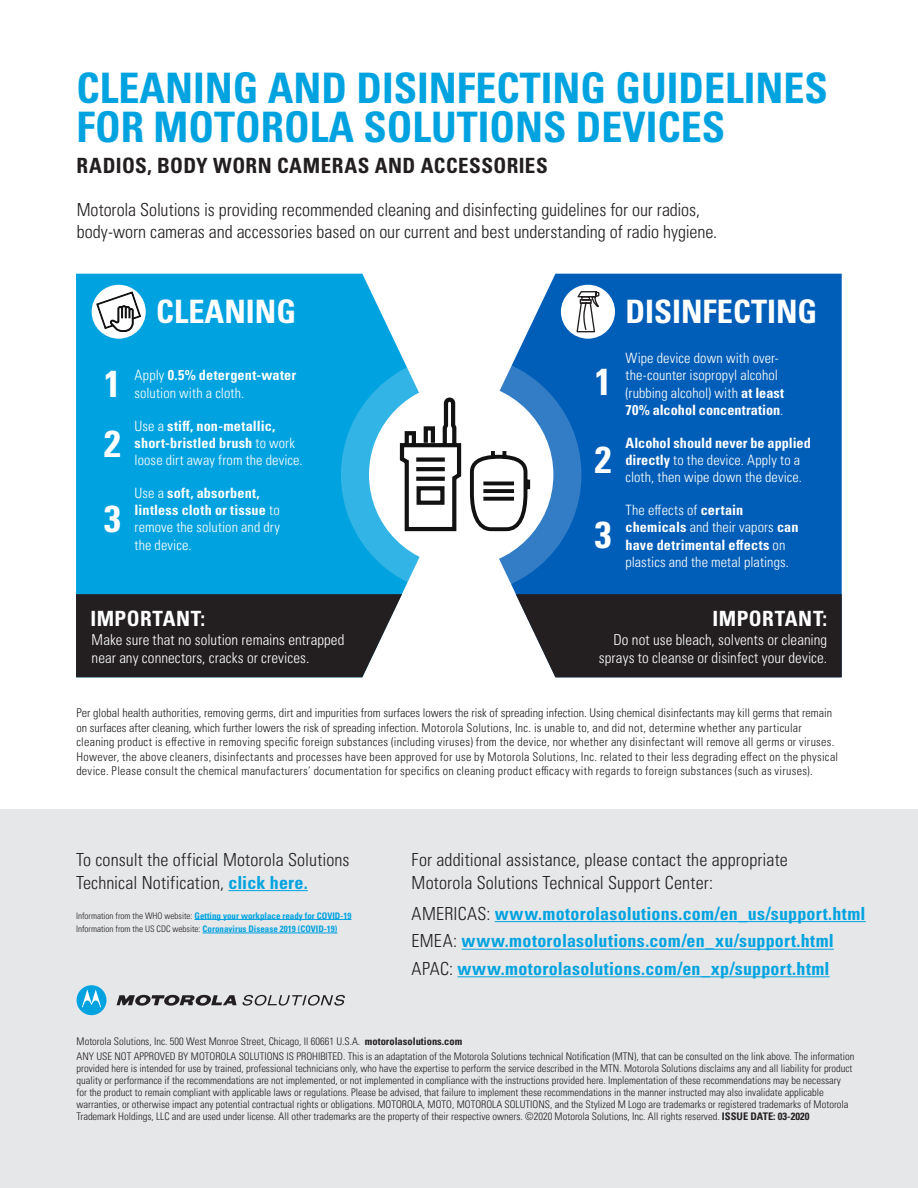
<style>
.page{position:relative;width:918px;height:1188px;background:#fff}
.page>*{position:absolute;margin:0;border:0;box-sizing:border-box;transform-origin:0 0}
.t1{font:700 condensed 42px/39px "Univers LT Pro";color:#00a3e0}
.Body_Text{font:700 condensed 37.5px "Univers LT Pro";color:#fff}
.t2{font:700 condensed 32.25px "Univers LT Pro";color:#fff}
.Body_Text-2{font:700 condensed 21px "Univers LT Pro";letter-spacing:.02em;color:#231f20}
.Body_Text-3{font:700 condensed 21px "Univers LT Pro";letter-spacing:.025em;color:#fff}
.Body_Text-4{font:300 condensed 18px/22.5px "Univers LT Pro";letter-spacing:-.005em;color:#231f20}
.body{font:300 condensed 18px/22.5px "Univers LT Pro";letter-spacing:.005em;color:#231f20}
.body-2{font:700 condensed 18px "Univers LT Pro";letter-spacing:.01em;color:#00a3e0}
.Body_Text-5{font:300 condensed 15px/18px "Univers LT Pro";letter-spacing:.005em;color:#fff}
.Body_Text-6{font:300 condensed 14.25px/17.2px "Univers LT Pro";letter-spacing:.01em;color:#fff}
.Body_Text-7{font:700 condensed 14.25px/17.2px "Univers LT Pro";letter-spacing:.015em;color:#fff}
.Body_Text-8{font:300 condensed 12px/14.4px "Univers LT Pro";letter-spacing:.02em;color:#231f20}
.t3{font:300 condensed 10.5px/12px "Univers LT Pro";color:#231f20}
.t4{font:700 condensed 9px/13.5px "Univers LT Pro";color:#00a3e0}
.s1{font-weight:700}
.s2{font-weight:300}
.s3{font-weight:700;color:#00a3e0}
.s4{font-weight:300;color:#231f20}
</style>
<div class="page">
<div style="left:0;top:809px;width:918px;height:379px;background:#e6e7e9"></div>
<div style="left:76px;top:274px;width:332px;height:320px;background:#00a3e0"></div>
<div style="left:511px;top:274px;width:331px;height:321px;background:#005eb8"></div>
<svg style="left:341px;top:354px;width:240px;height:241px"></svg>
<svg style="left:516px;top:594px;width:326px;height:83px;background:#302c2d"></svg>
<svg style="left:76px;top:594px;width:326px;height:83px;background:#2f2c2d"></svg>
<hr style="left:195px;top:919px;width:156px;height:1px;background:#00a3e0">
<hr style="left:203px;top:933px;width:134px;height:1px;background:#00a3e0">
<svg style="left:117px;top:995px;width:120px;height:11px"></svg>
<svg style="left:243px;top:995px;width:102px;height:11px"></svg>
<hr style="left:495px;top:921px;width:371px;height:1px;background:#00a3e0">
<hr style="left:462px;top:949px;width:372px;height:1px;background:#00a3e0">
<hr style="left:457px;top:976px;width:373px;height:1px;background:#00a3e0">
<hr style="left:228px;top:890px;width:80px;height:1px;background:#00a3e0">
<div style="left:369px;top:382px;width:184px;height:185px;background:#fff;border-radius:50%"></div>
<div style="left:92px;top:285px;width:54px;height:54px;background:#fff;border-radius:50%"></div>
<div style="left:561px;top:285px;width:54px;height:54px;background:#fff;border-radius:50%"></div>
<svg style="left:576px;top:291px;width:24px;height:42px"></svg>
<svg style="left:96px;top:291px;width:46px;height:41px"></svg>
<svg style="left:398px;top:395px;width:134px;height:137px"></svg>
<svg style="left:77px;top:985px;width:30px;height:30px"></svg>
<p class="t1" style="left:77px;top:68px;width:753px">CLEANING AND DISINFECTING GUIDELINES<br>FOR MOTOROLA SOLUTIONS DEVICES</p>
<p class="Body_Text-2" style="left:77px;top:152px;width:473px">RADIOS, BODY WORN CAMERAS AND ACCESSORIES</p>
<p class="Body_Text-4" style="left:77px;top:197px;width:642px">Motorola Solutions is providing recommended cleaning and disinfecting guidelines for our radios, body-worn cameras and accessories based on our current and best understanding of radio hygiene.</p>
<p class="Body_Text" style="left:104px;top:361px;width:18px">1</p>
<p class="Body_Text" style="left:104px;top:421px;width:18px">2</p>
<p class="Body_Text" style="left:104px;top:496px;width:18px">3</p>
<p class="t2" style="left:156px;top:292px;width:141px">CLEANING</p>
<p class="t2" style="left:625px;top:292px;width:193px">DISINFECTING</p>
<p class="Body_Text-6" style="left:135px;top:366px;width:163px">Apply <span class="s1">0.5% detergent-water </span>solution with a cloth.</p>
<p class="Body_Text-7" style="left:135px;top:417px;width:170px"><span class="s2">Use a</span> stiff, non-metallic, short-bristled brush <span class="s2">to work loose dirt away from the device.</span></p>
<p class="Body_Text-6" style="left:135px;top:483px;width:147px">Use a <span class="s1">soft, absorbent, lintless cloth or tissue</span> to remove the solution and dry the device.</p>
<p class="Body_Text" style="left:595px;top:359px;width:18px">1</p>
<p class="Body_Text" style="left:595px;top:437px;width:18px">2</p>
<p class="Body_Text" style="left:595px;top:512px;width:18px">3</p>
<p class="Body_Text-6" style="left:625px;top:349px;width:160px">Wipe device down with over&shy;the-counter isopropyl alcohol (rubbing alcohol) with <span class="s1">at least<br>70% alcohol concentration</span>.</p>
<p class="Body_Text-6" style="left:625px;top:433px;width:187px"><span class="s1">Alcohol should never be applied directly</span> to the device. Apply to a cloth, then wipe down the device.</p>
<p class="Body_Text-6" style="left:625px;top:501px;width:175px">The effects of <span class="s1">certain chemicals</span> and their vapors <span class="s1">can have detrimental effects</span> on plastics and the metal platings.</p>
<p class="Body_Text-3" style="left:91px;top:605px;width:116px">IMPORTANT:</p>
<p class="Body_Text-3" style="left:713px;top:605px;width:116px">IMPORTANT:</p>
<p class="Body_Text-5" style="left:92px;top:630px;width:254px">Make sure that no solution remains entrapped near any connectors, cracks or crevices.</p>
<p class="Body_Text-5" style="left:599px;top:630px;width:230px;text-align:right">Do not use bleach, solvents or cleaning sprays to cleanse or disinfect your device.</p>
<p class="Body_Text-8" style="left:76px;top:705px;width:763px">Per global health authorities, removing germs, dirt and impurities from surfaces lowers the risk of spreading infection. Using chemical disinfectants may kill germs that remain on surfaces after cleaning, which further lowers the risk of spreading infection. Motorola Solutions, Inc. is unable to, and did not, determine whether any particular cleaning product is effective in removing specific foreign substances (including viruses) from the device, nor whether any disinfectant will remove all germs or viruses.<br>However, the above cleaners, disinfectants and processes have been approved for use by Motorola Solutions, Inc. related to their less degrading effect on the physical device. Please consult the chemical manufacturers’ documentation for specifics on cleaning product efficacy with regards to foreign substances (such as viruses).</p>
<p class="body" style="left:76px;top:848px;width:275px">To consult the official Motorola Solutions<br>Technical Notification, <span class="s3">click here.</span></p>
<p class="t4" style="left:76px;top:908px;width:277px"><span class="s4">Information from the WHO website:</span> Getting your workplace ready for COVID-19<br><span class="s4">Information from the US CDC website:</span> Coronavirus Disease 2019 (COVID-19)</p>
<p class="body" style="left:412px;top:848px;width:378px">For additional assistance, please contact the appropriate<br>Motorola Solutions Technical Support Center:</p>
<p class="body-2" style="left:412px;top:902px;width:455px"><span class="s4">AMERICAS:</span> www.motorolasolutions.com/en_us/support.html</p>
<p class="body-2" style="left:412px;top:930px;width:424px"><span class="s4">EMEA:</span> www.motorolasolutions.com/en_xu/support.html</p>
<p class="body-2" style="left:412px;top:958px;width:419px"><span class="s4">APAC:</span> www.motorolasolutions.com/en_xp/support.html</p>
<p class="t3" style="left:77px;top:1035px;width:387px">Motorola Solutions, Inc. 500 West Monroe Street, Chicago, Il 60661 U.S.A. <span class="s1">motorolasolutions.com</span></p>
<p class="t3" style="left:77px;top:1050px;width:779px">ANY USE NOT APPROVED BY MOTOROLA SOLUTIONS IS PROHIBITED. This is an adaptation of the Motorola Solutions technical Notification (MTN), that can be consulted on the link above. The information provided here is intended for use by trained, professional technicians only, who have the expertise to perform the service described in the MTN. Motorola Solutions disclaims any and all liability for product quality or performance if the recommendations are not implemented, or not implemented in compliance with the instructions provided here. Implementation of these recommendations may be necessary<br>for the product to remain compliant with applicable laws or regulations. Please be advised, that failure to implement these recommendations in the manner instructed may also invalidate applicable warranties, or otherwise impact any potential contractual rights or obligations. MOTOROLA, MOTO, MOTOROLA SOLUTIONS, and the Stylized M Logo are trademarks or registered trademarks of Motorola Trademark Holdings, LLC and are used under license. All other trademarks are the property of their respective owners. ©2020 Motorola Solutions, Inc. All rights reserved. <span class="s1">ISSUE DATE: 03-2020</span></p>
</div>
